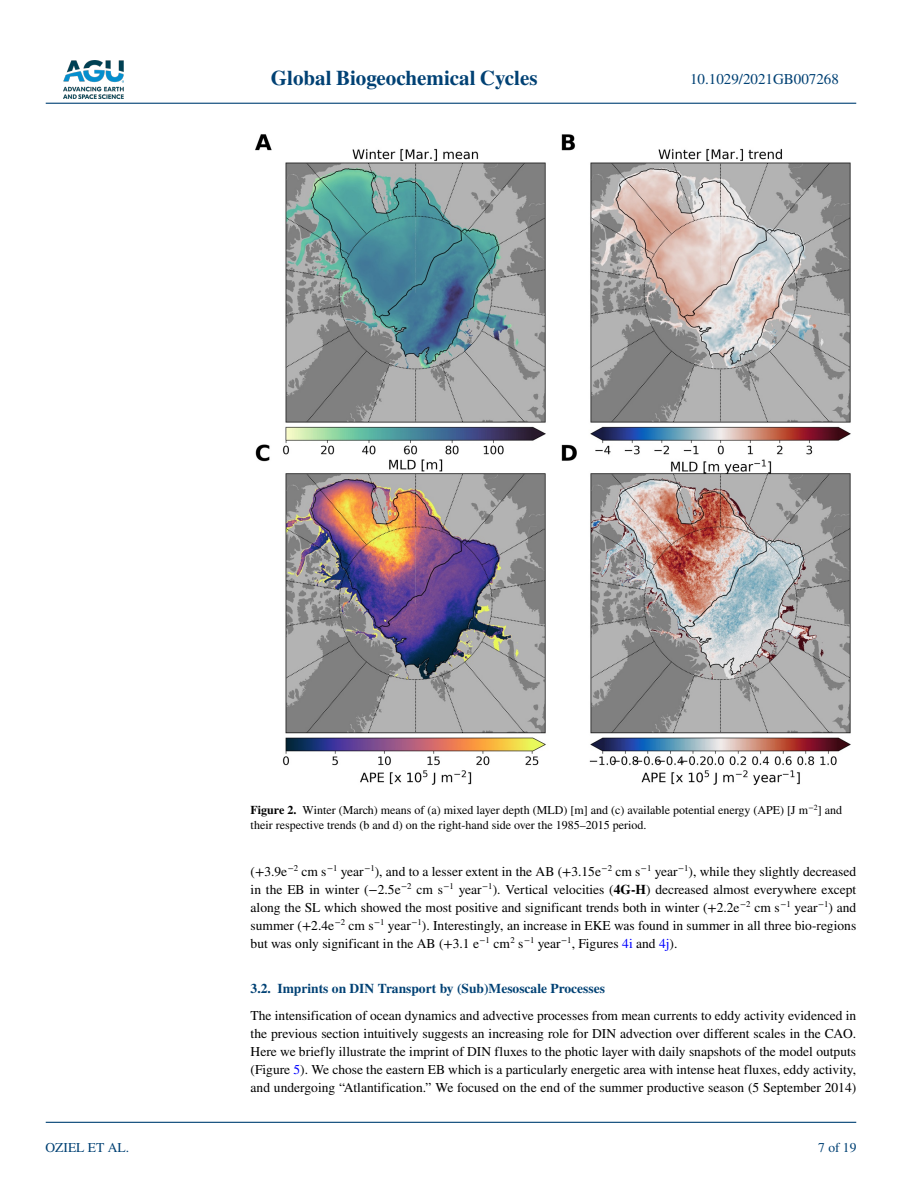
<style>
.page{position:relative;width:902px;height:1183px;background:#fff}
.page>*{position:absolute;margin:0;border:0;box-sizing:border-box;transform-origin:0 0}
.t1{font:700 21px "STIX";color:#004174}
.t2{font:15px "STIX";color:#004174}
.t3{font:13.5px/18px "STIX";color:#000;text-align:justify}
.t4{font:700 13.5px "STIX";color:#004174}
.t5{font:13.5px "STIX";color:#004174}
.t6{font:12px/15px "STIX";color:#000}
.s1{font-weight:700}
.s2{color:#00f}
</style>
<div class="page">
<img style="left:63px;top:60px;width:60px;height:39px">
<hr style="left:46px;top:103px;width:810px;height:1px;background:#004174">
<hr style="left:46px;top:1121px;width:810px;height:1px;background:#004174">
<img style="left:255px;top:134px;width:596px;height:651px">
<h1 class="t1" style="left:271px;top:66px;width:268px">Global Biogeochemical Cycles</h1>
<p class="t2" style="left:690px;top:69px;width:150px">10.1029/2021GB007268</p>
<p class="t5" style="left:45px;top:1138px;width:85px">OZIEL ET AL.</p>
<p class="t6" style="left:250px;top:803px;width:593px"><span class="s1">Figure 2.</span> Winter (March) means of (a) mixed layer depth (MLD) [m] and (c) available potential energy (APE) [J m<sup>−2</sup>] and their respective trends (b and d) on the right-hand side over the 1985–2015 period.</p>
<p class="t3" style="left:250px;top:862px;width:607px">(+3.9e<sup>−2</sup> cm s<sup>−1</sup> year<sup>−1</sup>), and to a lesser extent in the AB (+3.15e<sup>−2</sup> cm s<sup>−1</sup> year<sup>−1</sup>), while they slightly decreased in the EB in winter (−2.5e<sup>−2</sup> cm s<sup>−1</sup> year<sup>−1</sup>). Vertical velocities (<span class="s1">4G-H</span>) decreased almost everywhere except along the SL which showed the most positive and significant trends both in winter (+2.2e<sup>−2</sup> cm s<sup>−1</sup> year<sup>−1</sup>) and summer (+2.4e<sup>−2</sup> cm s<sup>−1</sup> year<sup>−1</sup>). Interestingly, an increase in EKE was found in summer in all three bio-regions but was only significant in the AB (+3.1 e<sup>−1</sup> cm<sup>2</sup> s<sup>−1</sup> year<sup>−1</sup>, Figures <span class="s2">4i</span> and <span class="s2">4j</span>).</p>
<p class="t4" style="left:250px;top:979px;width:356px">3.2. Imprints on DIN Transport by (Sub)Mesoscale Processes</p>
<p class="t3" style="left:250px;top:1006px;width:607px">The intensification of ocean dynamics and advective processes from mean currents to eddy activity evidenced in the previous section intuitively suggests an increasing role for DIN advection over different scales in the CAO.<br>Here we briefly illustrate the imprint of DIN fluxes to the photic layer with daily snapshots of the model outputs (Figure <span class="s2">5</span>). We chose the eastern EB which is a particularly energetic area with intense heat fluxes, eddy activity, and undergoing “Atlantification.” We focused on the end of the summer productive season (5 September 2014)</p>
<p class="t5" style="left:818px;top:1138px;width:40px">7 of 19</p>
</div>
